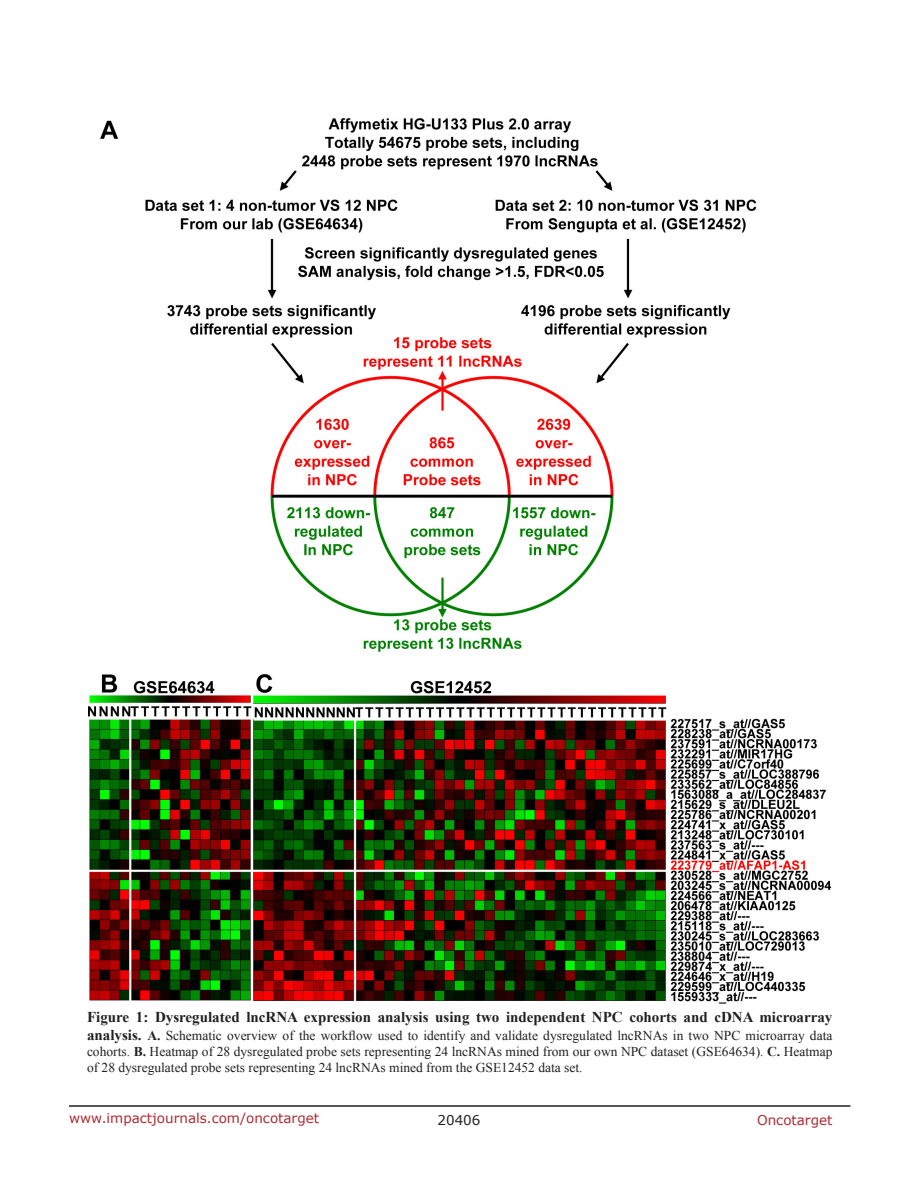
<style>
.page{position:relative;width:918px;height:1188px;background:#fff}
.page>*{position:absolute;margin:0;border:0;box-sizing:border-box;transform-origin:0 0}
.FigureText{font:700 15px "Times New Roman";color:#221f22}
.FigureText-2{font:13.5px/16.2px "Times New Roman";color:#221f22;text-align:justify}
.t1{font:13.5px "Verdana";color:#ac2b31}
.t2{font:13.5px "Verdana";color:#221f22}
.s1{font-weight:700;font-size:15px}
.s2{font-weight:700}
</style>
<div class="page">
<hr style="left:69px;top:1105px;width:781px;height:2px;background:#231f20">
<img style="left:88px;top:118px;width:744px;height:886px">
<p class="FigureText" style="left:87px;top:1007px;width:747px">Figure 1: Dysregulated lncRNA expression analysis using two independent NPC cohorts and cDNA microarray</p>
<p class="FigureText-2" style="left:87px;top:1027px;width:747px"><span class="s1">analysis.</span> <span class="s2">A.</span> Schematic overview of the workflow used to identify and validate dysregulated lncRNAs in two NPC microarray data cohorts. <span class="s2">B.</span> Heatmap of 28 dysregulated probe sets representing 24 lncRNAs mined from our own NPC dataset (GSE64634). <span class="s2">C.</span> Heatmap of 28 dysregulated probe sets representing 24 lncRNAs mined from the GSE12452 data set.</p>
<p class="t1" style="left:69px;top:1109px;width:252px">www.impactjournals.com/oncotarget</p>
<p class="t2" style="left:438px;top:1111px;width:44px">20406</p>
<p class="t1" style="left:757px;top:1111px;width:77px">Oncotarget</p>
</div>
